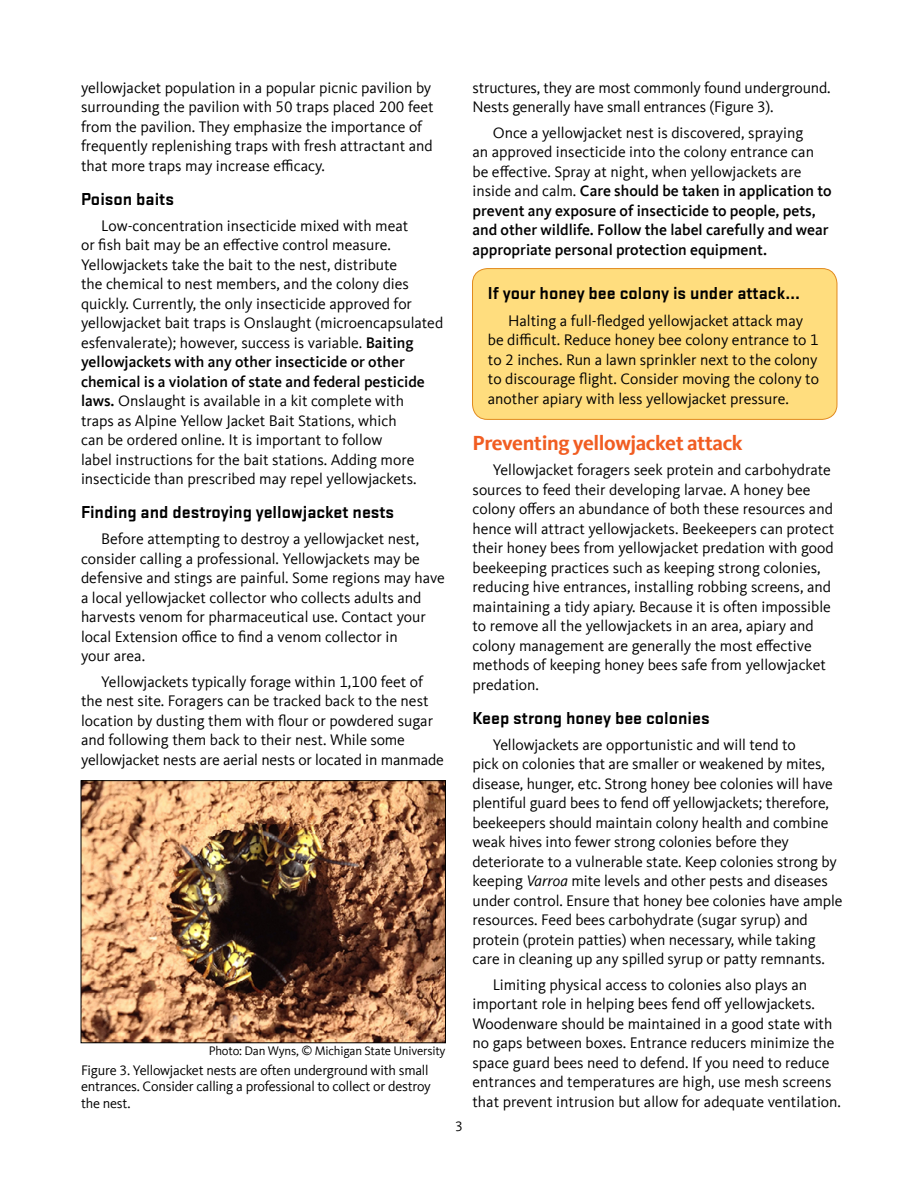
<style>
.page{position:relative;width:918px;height:1188px;background:#fff}
.page>*{position:absolute;margin:0;border:0;box-sizing:border-box;transform-origin:0 0}
.Subhead_1{font:700 21px "Kievit Offc";letter-spacing:-.02em;color:#f15d22}
.Subhead_2{font:700 18px "Stratum 2";color:#000}
.Body_text{font:15.75px/19.5px "Kievit Offc";color:#000}
.Body_text-2{font:500 15.75px/19.5px "Kievit Offc";color:#000}
.t1{font:14.25px/16.5px "Kievit Offc";letter-spacing:-.015em;color:#000}
.t2{font:12.75px "Kievit Offc";letter-spacing:-.015em;color:#000}
.s1{font-weight:500}
.s2{font-weight:400}
.s3{font-style:italic}
</style>
<div class="page">
<img style="left:83px;top:782px;width:361px;height:259px">
<div style="left:81px;top:780px;width:365px;height:263px;border:1px solid #000"></div>
<div style="left:473px;top:269px;width:364px;height:150px;background:#ffdd7e;border-radius:15px"></div>
<div style="left:472px;top:268px;width:365px;height:152px;border:1px solid #e18a1e;border-radius:15px"></div>
<p class="Body_text" style="left:81px;top:78px;width:354px">yellowjacket population in a popular picnic pavilion by surrounding the pavilion with 50 traps placed 200 feet from the pavilion. They emphasize the importance of frequently replenishing traps with fresh attractant and that more traps may increase efficacy.</p>
<h3 class="Subhead_2" style="left:81px;top:186px;width:94px">Poison baits</h3>
<p class="Body_text" style="left:81px;top:216px;width:364px;text-indent:20px">Low-concentration insecticide mixed with meat<br>or fish bait may be an effective control measure.<br>Yellowjackets take the bait to the nest, distribute<br>the chemical to nest members, and the colony dies quickly. Currently, the only insecticide approved for yellowjacket bait traps is Onslaught (microencapsulated esfenvalerate); however, success is variable. <span class="s1">Baiting yellowjackets with any other insecticide or other chemical is a violation of state and federal pesticide laws.</span> Onslaught is available in a kit complete with<br>traps as Alpine Yellow Jacket Bait Stations, which<br>can be ordered online. It is important to follow<br>label instructions for the bait stations. Adding more insecticide than prescribed may repel yellowjackets.</p>
<h3 class="Subhead_2" style="left:81px;top:500px;width:315px">Finding and destroying yellowjacket nests</h3>
<p class="Body_text" style="left:81px;top:530px;width:365px;text-indent:20px">Before attempting to destroy a yellowjacket nest, consider calling a professional. Yellowjackets may be defensive and stings are painful. Some regions may have a local yellowjacket collector who collects adults and harvests venom for pharmaceutical use. Contact your local Extension office to find a venom collector in<br>your area.</p>
<p class="Body_text" style="left:81px;top:672px;width:364px;text-indent:20px">Yellowjackets typically forage within 1,100 feet of the nest site. Foragers can be tracked back to the nest location by dusting them with flour or powdered sugar and following them back to their nest. While some yellowjacket nests are aerial nests or located in manmade</p>
<p class="t2" style="left:209px;top:1044px;width:238px">Photo: Dan Wyns, © Michigan State University</p>
<p class="t1" style="left:81px;top:1062px;width:351px">Figure 3. Yellowjacket nests are often underground with small entrances. Consider calling a professional to collect or destroy the nest.</p>
<p class="t1" style="left:455px;top:1119px;width:9px">3</p>
<p class="Body_text" style="left:473px;top:78px;width:360px">structures, they are most commonly found underground.<br>Nests generally have small entrances (Figure 3).</p>
<p class="Body_text-2" style="left:473px;top:123px;width:361px;text-indent:20px"><span class="s2">Once a yellowjacket nest is discovered, spraying<br>an approved insecticide into the colony entrance can be effective. Spray at night, when yellowjackets are inside and calm.</span> Care should be taken in application to prevent any exposure of insecticide to people, pets, and other wildlife. Follow the label carefully and wear appropriate personal protection equipment.</p>
<h3 class="Subhead_2" style="left:488px;top:281px;width:314px">If your honey bee colony is under attack…</h3>
<p class="Body_text" style="left:488px;top:311px;width:333px;text-indent:20px">Halting a full-fledged yellowjacket attack may be difficult. Reduce honey bee colony entrance to 1 to 2 inches. Run a lawn sprinkler next to the colony to discourage flight. Consider moving the colony to another apiary with less yellowjacket pressure.</p>
<h2 class="Subhead_1" style="left:472px;top:430px;width:272px">Preventing yellowjacket attack</h2>
<p class="Body_text" style="left:472px;top:460px;width:363px;text-indent:20px">Yellowjacket foragers seek protein and carbohydrate sources to feed their developing larvae. A honey bee colony offers an abundance of both these resources and hence will attract yellowjackets. Beekeepers can protect their honey bees from yellowjacket predation with good beekeeping practices such as keeping strong colonies, reducing hive entrances, installing robbing screens, and maintaining a tidy apiary. Because it is often impossible to remove all the yellowjackets in an area, apiary and colony management are generally the most effective methods of keeping honey bees safe from yellowjacket predation.</p>
<h3 class="Subhead_2" style="left:472px;top:705px;width:239px">Keep strong honey bee colonies</h3>
<p class="Body_text" style="left:472px;top:735px;width:371px;text-indent:20px">Yellowjackets are opportunistic and will tend to<br>pick on colonies that are smaller or weakened by mites, disease, hunger, etc. Strong honey bee colonies will have plentiful guard bees to fend off yellowjackets; therefore, beekeepers should maintain colony health and combine weak hives into fewer strong colonies before they deteriorate to a vulnerable state. Keep colonies strong by keeping <span class="s3">Varroa</span> mite levels and other pests and diseases under control. Ensure that honey bee colonies have ample resources. Feed bees carbohydrate (sugar syrup) and protein (protein patties) when necessary, while taking care in cleaning up any spilled syrup or patty remnants.</p>
<p class="Body_text" style="left:472px;top:975px;width:370px;text-indent:20px">Limiting physical access to colonies also plays an important role in helping bees fend off yellowjackets.<br>Woodenware should be maintained in a good state with no gaps between boxes. Entrance reducers minimize the space guard bees need to defend. If you need to reduce entrances and temperatures are high, use mesh screens that prevent intrusion but allow for adequate ventilation.</p>
</div>
